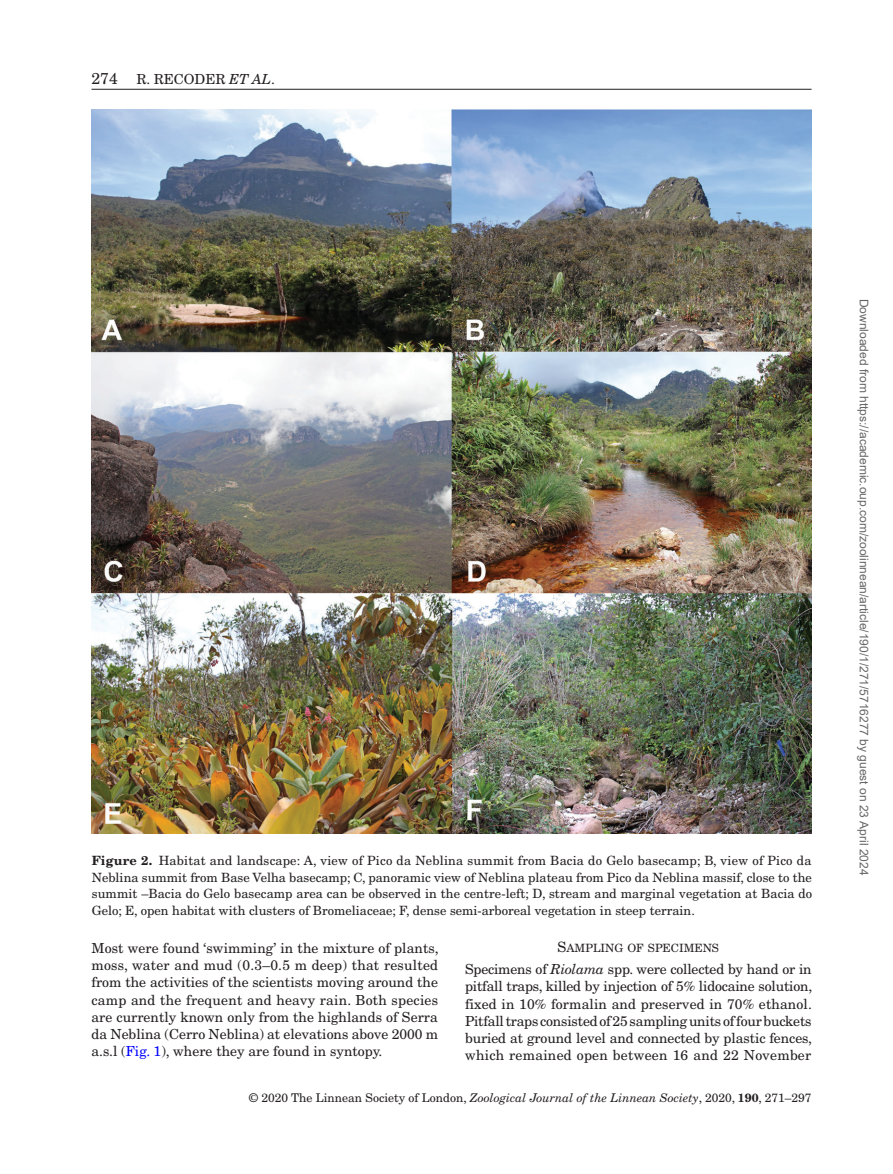
<style>
.page{position:relative;width:893px;height:1174px;background:#fff}
.page>*{position:absolute;margin:0;border:0;box-sizing:border-box;transform-origin:0 0}
.t1{font:13.8px/17.2px "New Century Schlbk";color:#231f20;text-align:justify}
.t2{font:12.75px/16.5px "New Century Schlbk";color:#231f20;text-align:justify}
.t3{font:12px "Arial";color:#666}
.t4{font:12px "New Century Schlbk";color:#231f20}
.t5{font:11.4px "New Century Schlbk Roman SC800";color:#231f20}
.s1{font-size:15.75px}
.s2{font-style:italic}
.s3{font-weight:700}
.s4{color:#00f}
.s5{font-size:14.25px}
</style>
<div class="page">
<hr style="left:92px;top:89px;width:720px;height:1px;background:#231f20">
<img style="left:92px;top:110px;width:720px;height:723px">
<p class="t1" style="left:92px;top:70px;width:185px"><span class="s1">274</span> R. RECODER <span class="s2">ET AL</span>.</p>
<p class="t2" style="left:92px;top:852px;width:722px"><span class="s3">Figure 2.</span> Habitat and landscape: A, view of Pico da Neblina summit from Bacia do Gelo basecamp; B, view of Pico da Neblina summit from Base Velha basecamp; C, panoramic view of Neblina plateau from Pico da Neblina massif, close to the summit –Bacia do Gelo basecamp area can be observed in the centre-left; D, stream and marginal vegetation at Bacia do Gelo; E, open habitat with clusters of Bromeliaceae; F, dense semi-arboreal vegetation in steep terrain.</p>
<p class="t1" style="left:92px;top:939px;width:349px">Most were found ‘swimming’ in the mixture of plants, moss, water and mud (0.3–0.5 m deep) that resulted from the activities of the scientists moving around the camp and the frequent and heavy rain. Both species are currently known only from the highlands of Serra da Neblina (Cerro Neblina) at elevations above 2000 m a.s.l (<span class="s4">Fig. 1</span>), where they are found in syntopy.</p>
<p class="t5" style="left:557px;top:941px;width:162px"><span class="s5">S</span>AMPLING OF SPECIMENS</p>
<p class="t1" style="left:465px;top:960px;width:349px">Specimens of <span class="s2">Riolama</span> spp. were collected by hand or in pitfall traps, killed by injection of 5% lidocaine solution, fixed in 10% formalin and preserved in 70% ethanol.<br>Pitfall traps consisted of 25 sampling units of four buckets buried at ground level and connected by plastic fences, which remained open between 16 and 22 November</p>
<p class="t4" style="left:249px;top:1090px;width:564px">© 2020 The Linnean Society of London, <span class="s2">Zoological Journal of the Linnean Society</span>, 2020, <span class="s3">190</span>, 271–297</p>
<p class="t3" style="left:868px;top:298px;width:578px;rotate:90deg">Downloaded from https://academic.oup.com/zoolinnean/article/190/1/271/5716277 by guest on 23 April 2024</p>
</div>
